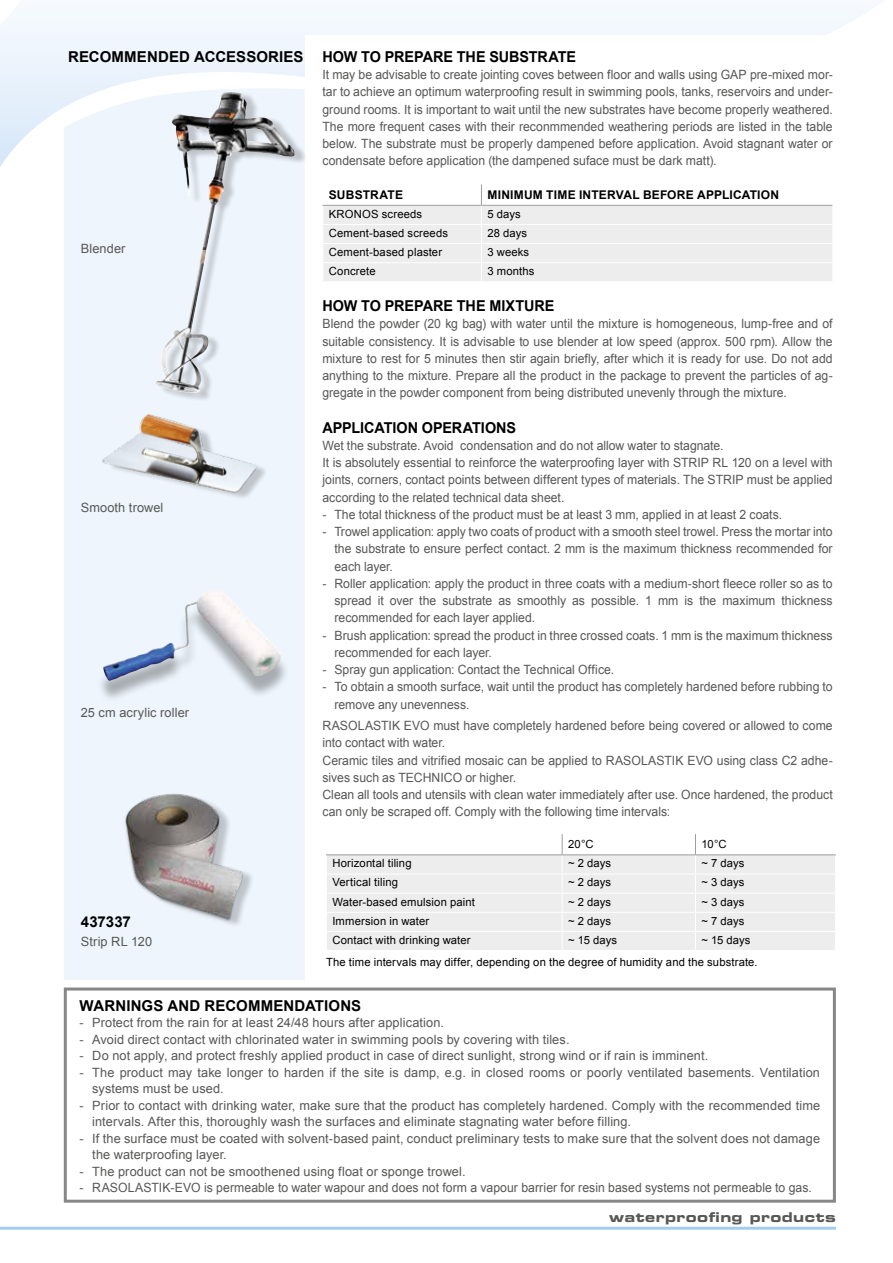
<style>
.page{position:relative;width:893px;height:1263px;background:#fff}
.page>*{position:absolute;margin:0;border:0;box-sizing:border-box;transform-origin:0 0}
.t1{font:700 15px "Arial";color:#000;scale:.96 1}
.t2{font:700 15px "Arial";color:#000}
.t3{font:13.5px "Eurostile Bold Extended Two";letter-spacing:.035em;color:#575756}
.t4{font:12.75px/17.2px "Arial";color:#575756;text-align:justify;scale:.96 1}
.t5{font:12.75px/16.5px "Arial";color:#575756}
.t6{font:700 12px "Arial";letter-spacing:.015em;color:#000}
.t7{font:11.25px/22px "Arial";letter-spacing:.01em;color:#000}
</style>
<div class="page">
<svg style="left:0;top:11px;width:868px;height:195px"></svg>
<hr style="left:0;top:1227px;width:836px;height:3px;background:#a3ccee">
<div style="left:64px;top:85px;width:241px;height:895px;background:#eef5fc"></div>
<div style="left:305px;top:35px;width:531px;height:97px;background:#fff"></div>
<div style="left:96px;top:596px;width:194px;height:107px;background:#000;opacity:.3"></div>
<img style="left:103px;top:591px;width:177px;height:90px">
<img style="left:96px;top:386px;width:179px;height:120px">
<div style="left:128px;top:794px;width:127px;height:135px;background:#eef5fc"></div>
<img style="left:118px;top:790px;width:132px;height:133px">
<div style="left:160px;top:92px;width:148px;height:310px;background:#000;opacity:.2"></div>
<img style="left:156px;top:92px;width:69px;height:301px">
<div style="left:327px;top:855px;width:508px;height:95px;background:#ededed"></div>
<hr style="left:326px;top:874px;width:236px;height:1px;background:#fff">
<hr style="left:562px;top:874px;width:133px;height:1px;background:#fff">
<hr style="left:695px;top:874px;width:141px;height:1px;background:#fff">
<hr style="left:326px;top:893px;width:236px;height:1px;background:#fff">
<hr style="left:562px;top:893px;width:133px;height:1px;background:#fff">
<hr style="left:695px;top:893px;width:141px;height:1px;background:#fff">
<hr style="left:326px;top:912px;width:236px;height:1px;background:#fff">
<hr style="left:562px;top:912px;width:133px;height:1px;background:#fff">
<hr style="left:695px;top:912px;width:141px;height:1px;background:#fff">
<hr style="left:326px;top:931px;width:236px;height:1px;background:#fff">
<hr style="left:562px;top:931px;width:133px;height:1px;background:#fff">
<hr style="left:695px;top:931px;width:141px;height:1px;background:#fff">
<hr style="left:326px;top:854px;width:236px;height:1px;background:#9d9d9c">
<svg style="left:562px;top:834px;width:1px;height:116px"></svg>
<svg style="left:695px;top:834px;width:1px;height:116px"></svg>
<hr style="left:562px;top:854px;width:133px;height:1px;background:#9d9d9c">
<hr style="left:695px;top:854px;width:141px;height:1px;background:#9d9d9c">
<svg style="left:322px;top:185px;width:510px;height:96px"></svg>
<hr style="left:481px;top:205px;width:351px;height:1px;background:#9d9d9c">
<div style="left:64px;top:987px;width:772px;height:216px;border:3px solid #878787"></div>
<p class="t2" style="left:68px;top:47px;width:237px">RECOMMENDED ACCESSORIES</p>
<p class="t1" style="left:322px;top:47px;width:266px">HOW TO PREPARE THE SUBSTRATE</p>
<p class="t4" style="left:322px;top:66px;width:533px">It may be advisable to create jointing coves between floor and walls using GAP pre-mixed mor&shy;tar to achieve an optimum waterproofing result in swimming pools, tanks, reservoirs and under&shy;ground rooms. It is important to wait until the new substrates have become properly weathered.<br>The more frequent cases with their reconmmended weathering periods are listed in the table below. The substrate must be properly dampened before application. Avoid stagnant water or condensate before application (the dampened suface must be dark matt).</p>
<p class="t5" style="left:81px;top:240px;width:46px">Blender</p>
<p class="t5" style="left:81px;top:499px;width:84px">Smooth trowel</p>
<p class="t5" style="left:81px;top:704px;width:110px">25 cm acrylic roller</p>
<p class="t2" style="left:81px;top:911px;width:52px">437337</p>
<p class="t5" style="left:81px;top:933px;width:73px">Strip RL 120</p>
<p class="t6" style="left:329px;top:187px;width:76px">SUBSTRATE</p>
<p class="t6" style="left:487px;top:187px;width:293px">MINIMUM TIME INTERVAL BEFORE APPLICATION</p>
<p class="t7" style="left:329px;top:203px;width:95px">KRONOS screeds</p>
<p class="t7" style="left:487px;top:203px;width:35px">5 days</p>
<p class="t7" style="left:329px;top:222px;width:121px">Cement-based screeds</p>
<p class="t7" style="left:487px;top:222px;width:41px">28 days</p>
<p class="t7" style="left:329px;top:241px;width:115px">Cement-based plaster</p>
<p class="t7" style="left:487px;top:241px;width:43px">3 weeks</p>
<p class="t7" style="left:329px;top:260px;width:48px">Concrete</p>
<p class="t7" style="left:487px;top:260px;width:49px">3 months</p>
<p class="t1" style="left:322px;top:296px;width:243px">HOW TO PREPARE THE MIXTURE</p>
<p class="t4" style="left:322px;top:315px;width:533px">Blend the powder (20 kg bag) with water until the mixture is homogeneous, lump-free and of suitable consistency. It is advisable to use blender at low speed (approx. 500 rpm). Allow the mixture to rest for 5 minutes then stir again briefly, after which it is ready for use. Do not add anything to the mixture. Prepare all the product in the package to prevent the particles of ag&shy;gregate in the powder component from being distributed unevenly through the mixture.</p>
<p class="t1" style="left:322px;top:417px;width:203px">APPLICATION OPERATIONS</p>
<p class="t4" style="left:322px;top:437px;width:533px;text-align:left">Wet the substrate. Avoid condensation and do not allow water to stagnate.<br>It is absolutely essential to reinforce the waterproofing layer with STRIP RL 120 on a level with joints, corners, contact points between different types of materials. The STRIP must be applied according to the related technical data sheet.</p>
<p class="t4" style="left:322px;top:506px;width:480px">- The total thickness of the product must be at least 3 mm, applied in at least 2 coats.</p>
<p class="t4" style="left:334px;top:523px;width:520px;text-indent:-12px">- Trowel application: apply two coats of product with a smooth steel trowel. Press the mortar into the substrate to ensure perfect contact. 2 mm is the maximum thickness recommended for each layer.</p>
<p class="t4" style="left:334px;top:575px;width:521px;text-indent:-12px">- Roller application: apply the product in three coats with a medium-short fleece roller so as to spread it over the substrate as smoothly as possible. 1 mm is the maximum thickness recommended for each layer applied.</p>
<p class="t4" style="left:334px;top:627px;width:521px;text-indent:-12px">- Brush application: spread the product in three crossed coats. 1 mm is the maximum thickness recommended for each layer.</p>
<p class="t4" style="left:322px;top:661px;width:306px">- Spray gun application: Contact the Technical Office.</p>
<p class="t4" style="left:334px;top:678px;width:521px;text-indent:-12px">- To obtain a smooth surface, wait until the product has completely hardened before rubbing to remove any unevenness.</p>
<p class="t4" style="left:322px;top:717px;width:533px;text-align:left">RASOLASTIK EVO must have completely hardened before being covered or allowed to come into contact with water.<br>Ceramic tiles and vitrified mosaic can be applied to RASOLASTIK EVO using class C2 adhe&shy;sives such as TECHNICO or higher.<br>Clean all tools and utensils with clean water immediately after use. Once hardened, the product can only be scraped off. Comply with the following time intervals:</p>
<p class="t7" style="left:568px;top:833px;width:27px">20°C</p>
<p class="t7" style="left:701px;top:833px;width:27px">10°C</p>
<p class="t7" style="left:332px;top:852px;width:81px">Horizontal tiling</p>
<p class="t7" style="left:568px;top:852px;width:45px">~ 2 days</p>
<p class="t7" style="left:701px;top:852px;width:45px">~ 7 days</p>
<p class="t7" style="left:332px;top:871px;width:67px">Vertical tiling</p>
<p class="t7" style="left:568px;top:871px;width:45px">~ 2 days</p>
<p class="t7" style="left:701px;top:871px;width:45px">~ 3 days</p>
<p class="t7" style="left:332px;top:891px;width:144px">Water-based emulsion paint</p>
<p class="t7" style="left:568px;top:891px;width:45px">~ 2 days</p>
<p class="t7" style="left:701px;top:891px;width:45px">~ 3 days</p>
<p class="t7" style="left:332px;top:910px;width:98px">Immersion in water</p>
<p class="t7" style="left:568px;top:910px;width:45px">~ 2 days</p>
<p class="t7" style="left:701px;top:910px;width:45px">~ 7 days</p>
<p class="t7" style="left:332px;top:929px;width:140px">Contact with drinking water</p>
<p class="t7" style="left:568px;top:929px;width:51px">~ 15 days</p>
<p class="t7" style="left:326px;top:929px;width:433px;text-indent:375px">~ 15 days<br>The time intervals may differ, depending on the degree of humidity and the substrate.</p>
<p class="t2" style="left:80px;top:995px;width:283px">WARNINGS AND RECOMMENDATIONS</p>
<p class="t5" style="left:80px;top:1015px;width:366px">- Protect from the rain for at least 24/48 hours after application.</p>
<p class="t5" style="left:80px;top:1031px;width:491px">- Avoid direct contact with chlorinated water in swimming pools by covering with tiles.</p>
<p class="t5" style="left:80px;top:1048px;width:630px">- Do not apply, and protect freshly applied product in case of direct sunlight, strong wind or if rain is imminent.</p>
<p class="t5" style="left:92px;top:1064px;width:729px;text-indent:-13px">- The product may take longer to harden if the site is damp, e.g. in closed rooms or poorly ventilated basements. Ventilation systems must be used.</p>
<p class="t5" style="left:92px;top:1097px;width:729px;text-indent:-13px">- Prior to contact with drinking water, make sure that the product has completely hardened. Comply with the recommended time intervals. After this, thoroughly wash the surfaces and eliminate stagnating water before filling.</p>
<p class="t5" style="left:92px;top:1130px;width:729px;text-indent:-13px">- If the surface must be coated with solvent-based paint, conduct preliminary tests to make sure that the solvent does not damage the waterproofing layer.</p>
<p class="t5" style="left:80px;top:1163px;width:387px">- The product can not be smoothened using float or sponge trowel.</p>
<p class="t4" style="left:80px;top:1179px;width:764px">- RASOLASTIK-EVO is permeable to water wapour and does not form a vapour barrier for resin based systems not permeable to gas.</p>
<p class="t3" style="left:609px;top:1208px;width:228px">waterproofing products</p>
</div>
